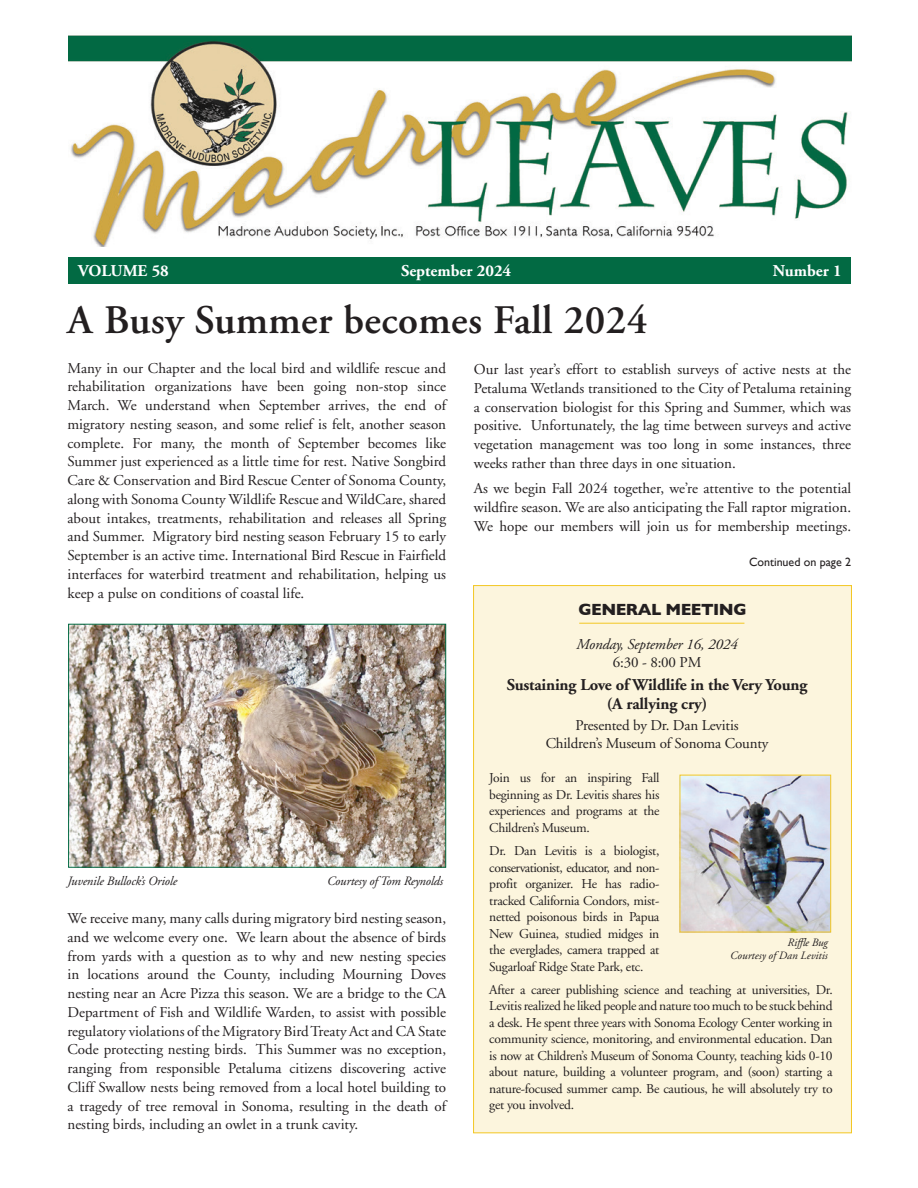
<style>
.page{position:relative;width:918px;height:1188px;background:#fff}
.page>*{position:absolute;margin:0;border:0;box-sizing:border-box;transform-origin:0 0}
.t1{font:600 40.5px "Adobe Garamond";letter-spacing:.01em;color:#231f20}
.t2{font:700 16.5px/19.5px "Adobe Garamond";letter-spacing:-.01em;color:#231f20;text-align:center}
.t3{font:700 16.5px "Adobe Garamond";color:#fff}
.t4{font:700 16.5px "Gill Sans";letter-spacing:-.03em;color:#231f20}
.t5{font:15px/18.8px "Adobe Garamond";color:#231f20;text-align:justify}
.t6{font:italic 15px "Adobe Garamond";letter-spacing:-.01em;color:#231f20}
.t7{font:13.5px/16.5px "Adobe Garamond";letter-spacing:-.02em;color:#231f20;text-align:justify}
.t8{font:italic 12.75px "Adobe Garamond";letter-spacing:-.01em;color:#231f20}
.t9{font:12px "Gill Sans";color:#231f20}
.t10{font:italic 11.25px/13.5px "Adobe Garamond";color:#231f20;text-align:right}
</style>
<div class="page">
<img style="left:68px;top:35px;width:783px;height:212px">
<div style="left:68px;top:257px;width:783px;height:27px;background:#026a43"></div>
<img style="left:70px;top:626px;width:374px;height:240px">
<div style="left:68px;top:624px;width:378px;height:244px;border:1px solid #026a43"></div>
<div style="left:474px;top:586px;width:377px;height:547px;background:#fcf5dd"></div>
<hr style="left:579px;top:623px;width:165px;height:1px;background:#f3c723">
<img style="left:682px;top:777px;width:147px;height:153px">
<p class="t3" style="left:78px;top:262px;width:92px">VOLUME 58</p>
<p class="t3" style="left:401px;top:262px;width:112px">September 2024</p>
<p class="t3" style="left:773px;top:262px;width:70px">Number 1</p>
<h1 class="t1" style="left:68px;top:297px;width:582px">A Busy Summer becomes Fall 2024</h1>
<p class="t5" style="left:68px;top:359px;width:380px">Many in our Chapter and the local bird and wildlife rescue and rehabilitation organizations have been going non-stop since March. We understand when September arrives, the end of migratory nesting season, and some relief is felt, another season complete. For many, the month of September becomes like Summer just experienced as a little time for rest. Native Songbird Care &amp; Conservation and Bird Rescue Center of Sonoma County, along with Sonoma County Wildlife Rescue and WildCare, shared about intakes, treatments, rehabilitation and releases all Spring and Summer. Migratory bird nesting season February 15 to early September is an active time. International Bird Rescue in Fairfield interfaces for waterbird treatment and rehabilitation, helping us keep a pulse on conditions of coastal life.</p>
<p class="t8" style="left:68px;top:874px;width:111px">Juvenile Bullock’s Oriole</p>
<p class="t8" style="left:327px;top:874px;width:118px">Courtesy of Tom Reynolds</p>
<p class="t5" style="left:68px;top:909px;width:380px">We receive many, many calls during migratory bird nesting season, and we welcome every one. We learn about the absence of birds from yards with a question as to why and new nesting species in locations around the County, including Mourning Doves nesting near an Acre Pizza this season. We are a bridge to the CA Department of Fish and Wildlife Warden, to assist with possible regulatory violations of the Migratory Bird Treaty Act and CA State Code protecting nesting birds. This Summer was no exception, ranging from responsible Petaluma citizens discovering active Cliff Swallow nests being removed from a local hotel building to a tragedy of tree removal in Sonoma, resulting in the death of nesting birds, including an owlet in a trunk cavity.</p>
<p class="t5" style="left:474px;top:360px;width:379px">Our last year’s effort to establish surveys of active nests at the Petaluma Wetlands transitioned to the City of Petaluma retaining a conservation biologist for this Spring and Summer, which was positive. Unfortunately, the lag time between surveys and active vegetation management was too long in some instances, three weeks rather than three days in one situation.</p>
<p class="t5" style="left:474px;top:480px;width:379px">As we begin Fall 2024 together, we’re attentive to the potential wildfire season. We are also anticipating the Fall raptor migration.<br>We hope our members will join us for membership meetings.</p>
<p class="t9" style="left:749px;top:555px;width:104px">Continued on page 2</p>
<p class="t4" style="left:578px;top:597px;width:170px">GENERAL MEETING</p>
<p class="t6" style="left:576px;top:636px;width:163px">Monday, September 16, 2024</p>
<p class="t5" style="left:613px;top:653px;width:90px">6:30 - 8:00 PM</p>
<p class="t2" style="left:507px;top:675px;width:302px">Sustaining Love of Wildlife in the Very Young (A rallying cry)</p>
<p class="t5" style="left:546px;top:717px;width:224px;line-height:18px;text-align:center">Presented by Dr. Dan Levitis<br>Children’s Museum of Sonoma County</p>
<p class="t7" style="left:489px;top:770px;width:172px">Join us for an inspiring Fall beginning as Dr. Levitis shares his experiences and programs at the Children’s Museum.</p>
<p class="t7" style="left:489px;top:843px;width:172px">Dr. Dan Levitis is a biologist, conservationist, educator, and non&shy;profit organizer. He has radio&shy;tracked California Condors, mist&shy;netted poisonous birds in Papua New Guinea, studied midges in the everglades, camera trapped at Sugarloaf Ridge State Park, etc.</p>
<p class="t7" style="left:489px;top:982px;width:345px">After a career publishing science and teaching at universities, Dr.<br>Levitis realized he liked people and nature too much to be stuck behind a desk. He spent three years with Sonoma Ecology Center working in community science, monitoring, and environmental education. Dan is now at Children’s Museum of Sonoma County, teaching kids 0-10 about nature, building a volunteer program, and (soon) starting a nature-focused summer camp. Be cautious, he will absolutely try to get you involved.</p>
<p class="t10" style="left:730px;top:936px;width:99px">Riffle Bug<br>Courtesy of Dan Levitis</p>
</div>
